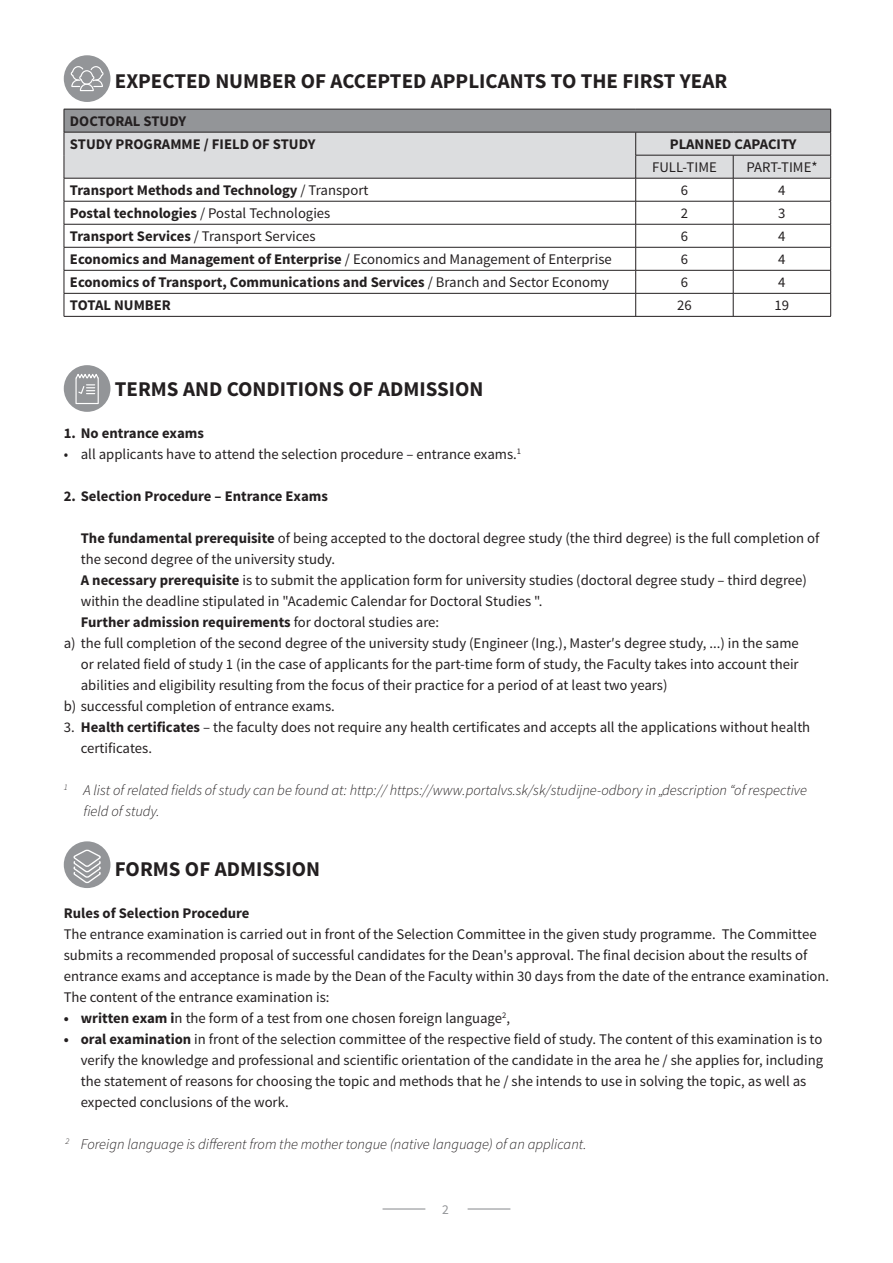
<style>
.page{position:relative;width:893px;height:1263px;background:#fff}
.page>*{position:absolute;margin:0;border:0;box-sizing:border-box;transform-origin:0 0}
.t1{font:700 21px "Source Sans Pro";color:#231f20}
.t2{font:14.7px/21px "Source Sans Pro";color:#231f20}
.t3{font:700 14.7px/23px "Source Sans Pro";color:#231f20}
.t4{font:italic 300 14.7px/21px "Source Sans Pro";color:#231f20}
.t5{font:13.5px "Source Sans Pro";color:#939598}
.s1{font-weight:400}
.s2{font-weight:700}
</style>
<div class="page">
<hr style="left:383px;top:1208px;width:42px;height:1px;background:#939598">
<hr style="left:468px;top:1208px;width:42px;height:1px;background:#939598">
<div style="left:64px;top:55px;width:46px;height:47px;background:#939598;border-radius:50%"></div>
<svg style="left:70px;top:66px;width:34px;height:26px"></svg>
<svg style="left:64px;top:109px;width:767px;height:207px"></svg>
<hr style="left:64px;top:316px;width:767px;height:1px;background:#231f20">
<div style="left:64px;top:365px;width:46px;height:47px;background:#939598;border-radius:50%"></div>
<svg style="left:75px;top:374px;width:24px;height:30px"></svg>
<div style="left:64px;top:841px;width:46px;height:47px;background:#939598;border-radius:50%"></div>
<svg style="left:72px;top:849px;width:30px;height:35px"></svg>
<h1 class="t1" style="left:115px;top:73px;width:614px">EXPECTED NUMBER OF ACCEPTED APPLICANTS TO THE FIRST YEAR</h1>
<p class="t3" style="left:70px;top:111px;width:247px">DOCTORAL STUDY<br>STUDY PROGRAMME / FIELD OF STUDY</p>
<p class="t3" style="left:670px;top:134px;width:128px">PLANNED CAPACITY</p>
<p class="t2" style="left:652px;top:158px;width:66px">FULL-TIME</p>
<p class="t2" style="left:746px;top:158px;width:73px">PART-TIME*</p>
<p class="t3" style="left:70px;top:180px;width:300px">Transport Methods and Technology <span class="s1">/ Transport</span></p>
<p class="t2" style="left:681px;top:181px;width:9px">6</p>
<p class="t2" style="left:778px;top:181px;width:9px">4</p>
<p class="t2" style="left:70px;top:204px;width:262px"><span class="s2">Postal technologies</span> / Postal Technologies</p>
<p class="t2" style="left:681px;top:204px;width:9px">2</p>
<p class="t2" style="left:778px;top:204px;width:9px">3</p>
<p class="t2" style="left:70px;top:227px;width:247px"><span class="s2">Transport Services</span> / Transport Services</p>
<p class="t2" style="left:681px;top:227px;width:9px">6</p>
<p class="t2" style="left:778px;top:227px;width:9px">4</p>
<p class="t2" style="left:70px;top:250px;width:543px"><span class="s2">Economics and Management of Enterprise</span> / Economics and Management of Enterprise</p>
<p class="t2" style="left:681px;top:250px;width:9px">6</p>
<p class="t2" style="left:778px;top:250px;width:9px">4</p>
<p class="t3" style="left:70px;top:272px;width:541px">Economics of Transport, Communications and Services <span class="s1">/ Branch and Sector Economy</span></p>
<p class="t2" style="left:681px;top:273px;width:9px">6</p>
<p class="t2" style="left:778px;top:273px;width:9px">4</p>
<p class="t3" style="left:70px;top:295px;width:102px">TOTAL NUMBER</p>
<p class="t2" style="left:677px;top:296px;width:16px">26</p>
<p class="t2" style="left:775px;top:296px;width:16px">19</p>
<h1 class="t1" style="left:115px;top:381px;width:370px">TERMS AND CONDITIONS OF ADMISSION</h1>
<p class="t3" style="left:64px;top:423px;width:142px">1. No entrance exams</p>
<p class="t2" style="left:64px;top:445px;width:459px">• all applicants have to attend the selection procedure – entrance exams.<sup>1</sup></p>
<p class="t3" style="left:64px;top:486px;width:266px">2. Selection Procedure – Entrance Exams</p>
<p class="t2" style="left:81px;top:529px;width:740px"><span class="s2">The fundamental prerequisite</span> of being accepted to the doctoral degree study (the third degree) is the full completion of</p>
<p class="t2" style="left:81px;top:550px;width:256px">the second degree of the university study.</p>
<p class="t2" style="left:81px;top:571px;width:728px"><span class="s2">A necessary prerequisite</span> is to submit the application form for university studies (doctoral degree study – third degree)</p>
<p class="t2" style="left:81px;top:592px;width:463px">within the deadline stipulated in "Academic Calendar for Doctoral Studies ".</p>
<p class="t3" style="left:81px;top:612px;width:360px">Further admission requirements <span class="s1">for doctoral studies are:</span></p>
<p class="t2" style="left:64px;top:634px;width:737px">a) the full completion of the second degree of the university study (Engineer (Ing.), Master′s degree study, ...) in the same</p>
<p class="t2" style="left:81px;top:655px;width:719px">or related field of study 1 (in the case of applicants for the part-time form of study, the Faculty takes into account their</p>
<p class="t2" style="left:81px;top:676px;width:588px">abilities and eligibility resulting from the focus of their practice for a period of at least two years)</p>
<p class="t2" style="left:64px;top:697px;width:273px">b) successful completion of entrance exams.</p>
<p class="t2" style="left:81px;top:718px;width:731px;text-indent:-17px">3. <span class="s2">Health certificates</span> – the faculty does not require any health certificates and accepts all the applications without health certificates.</p>
<p class="t4" style="left:84px;top:781px;width:725px;text-indent:-20px"><sup>1</sup> A list of related fields of study can be found at: http:// https://www.portalvs.sk/sk/studijne-odbory in „description “of respective field of study.</p>
<h1 class="t1" style="left:115px;top:861px;width:207px">FORMS OF ADMISSION</h1>
<p class="t3" style="left:64px;top:902px;width:187px">Rules of Selection Procedure</p>
<p class="t2" style="left:64px;top:925px;width:767px">The entrance examination is carried out in front of the Selection Committee in the given study programme. The Committee submits a recommended proposal of successful candidates for the Dean's approval. The final decision about the results of entrance exams and acceptance is made by the Dean of the Faculty within 30 days from the date of the entrance examination.<br>The content of the entrance examination is:</p>
<p class="t2" style="left:64px;top:1009px;width:448px"><span class="s2">• written exam i</span>n the form of a test from one chosen foreign language<sup>2</sup>,</p>
<p class="t2" style="left:81px;top:1030px;width:744px;text-indent:-17px"><span class="s2">• oral examination</span> in front of the selection committee of the respective field of study. The content of this examination is to verify the knowledge and professional and scientific orientation of the candidate in the area he / she applies for, including the statement of reasons for choosing the topic and methods that he / she intends to use in solving the topic, as well as expected conclusions of the work.</p>
<p class="t4" style="left:65px;top:1135px;width:523px"><sup>2</sup> Foreign language is different from the mother tongue (native language) of an applicant.</p>
<p class="t5" style="left:442px;top:1204px;width:8px">2</p>
</div>
